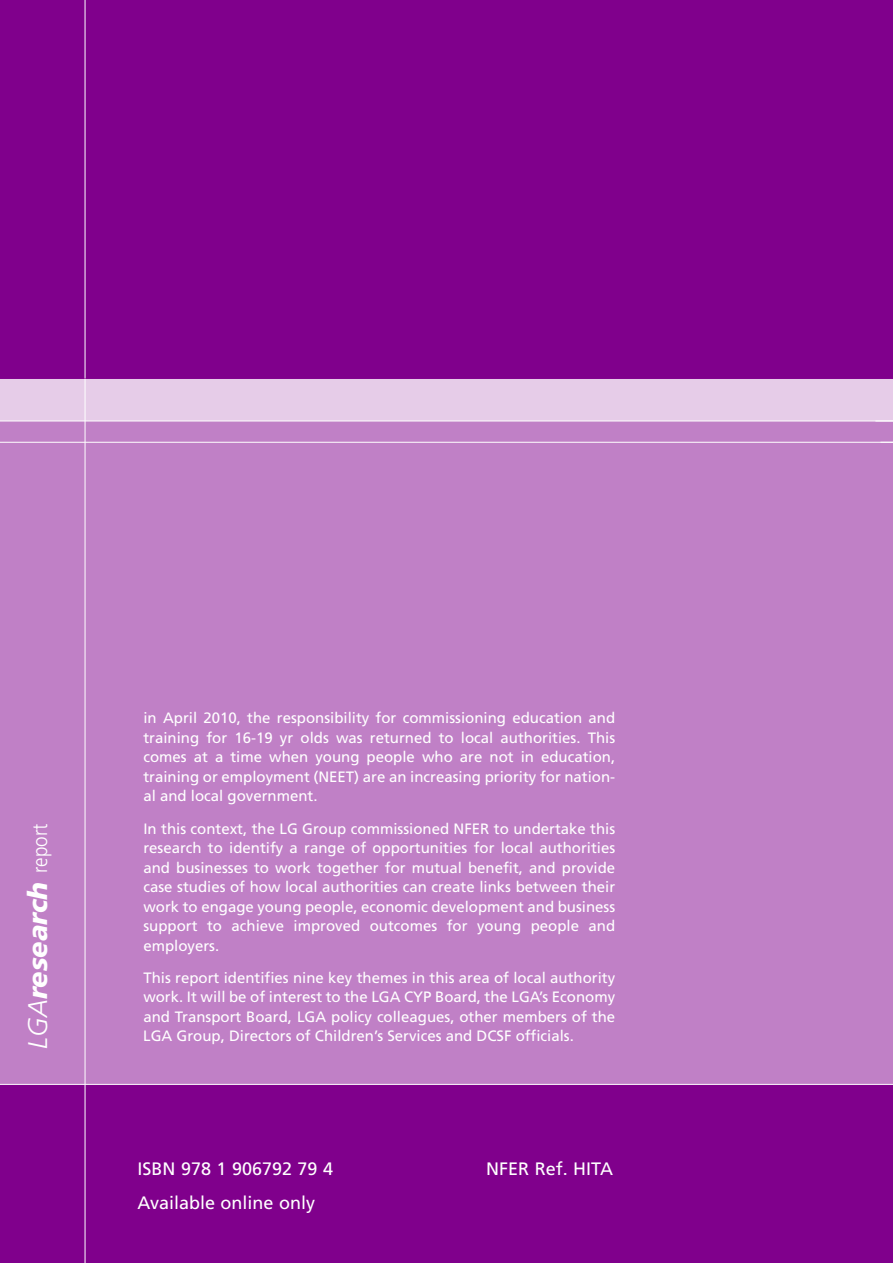
<style>
.page{position:relative;width:893px;height:1263px;background:#fff}
.page>*{position:absolute;margin:0;border:0;box-sizing:border-box;transform-origin:0 0}
.t1{font:italic 900 27px "Frutiger";color:#fff}
.t2{font:18px "Frutiger";color:#fff}
.t3{font:15px/19.5px "Frutiger";color:#fff;text-align:justify}
.s1{font-weight:300}
.s2{font-weight:300;font-style:normal;font-size:21px}
</style>
<div class="page">
<div style="left:0;top:0;width:893px;height:378px;background:#80008c"></div>
<div style="left:0;top:421px;width:893px;height:842px;background:#c080c6"></div>
<div style="left:0;top:1084px;width:893px;height:179px;background:#80008c"></div>
<div style="left:0;top:378px;width:893px;height:43px;background:#e6cce8"></div>
<hr style="left:0;top:442px;width:893px;height:1px;background:#fff">
<hr style="left:85px;top:0;width:1px;height:378px;background:#fff">
<hr style="left:0;top:378px;width:893px;height:1px;background:#80008c">
<hr style="left:0;top:421px;width:893px;height:1px;background:#fff">
<hr style="left:85px;top:378px;width:1px;height:885px;background:#fff">
<hr style="left:0;top:1084px;width:893px;height:1px;background:#fff">
<svg style="left:875px;top:421px;width:18px;height:1px"></svg>
<p class="t1" style="left:27px;top:1049px;width:227px;rotate:-90deg"><span class="s1">LGA</span>research <span class="s2">report</span></p>
<p class="t3" style="left:143px;top:710px;width:473px">in April 2010, the responsibility for commissioning education and training for 16-19 yr olds was returned to local authorities. This comes at a time when young people who are not in education, training or employment (NEET) are an increasing priority for nation&shy;al and local government.</p>
<p class="t3" style="left:143px;top:820px;width:473px">In this context, the LG Group commissioned NFER to undertake this research to identify a range of opportunities for local authorities and businesses to work together for mutual benefit, and provide case studies of how local authorities can create links between their work to engage young people, economic development and business support to achieve improved outcomes for young people and employers.</p>
<p class="t3" style="left:143px;top:969px;width:473px">This report identifies nine key themes in this area of local authority work. It will be of interest to the LGA CYP Board, the LGA’s Economy and Transport Board, LGA policy colleagues, other members of the LGA Group, Directors of Children’s Services and DCSF officials.</p>
<p class="t2" style="left:138px;top:1161px;width:197px">ISBN 978 1 906792 79 4</p>
<p class="t2" style="left:486px;top:1161px;width:129px">NFER Ref. HITA</p>
<p class="t2" style="left:138px;top:1195px;width:179px">Available online only</p>
</div>
